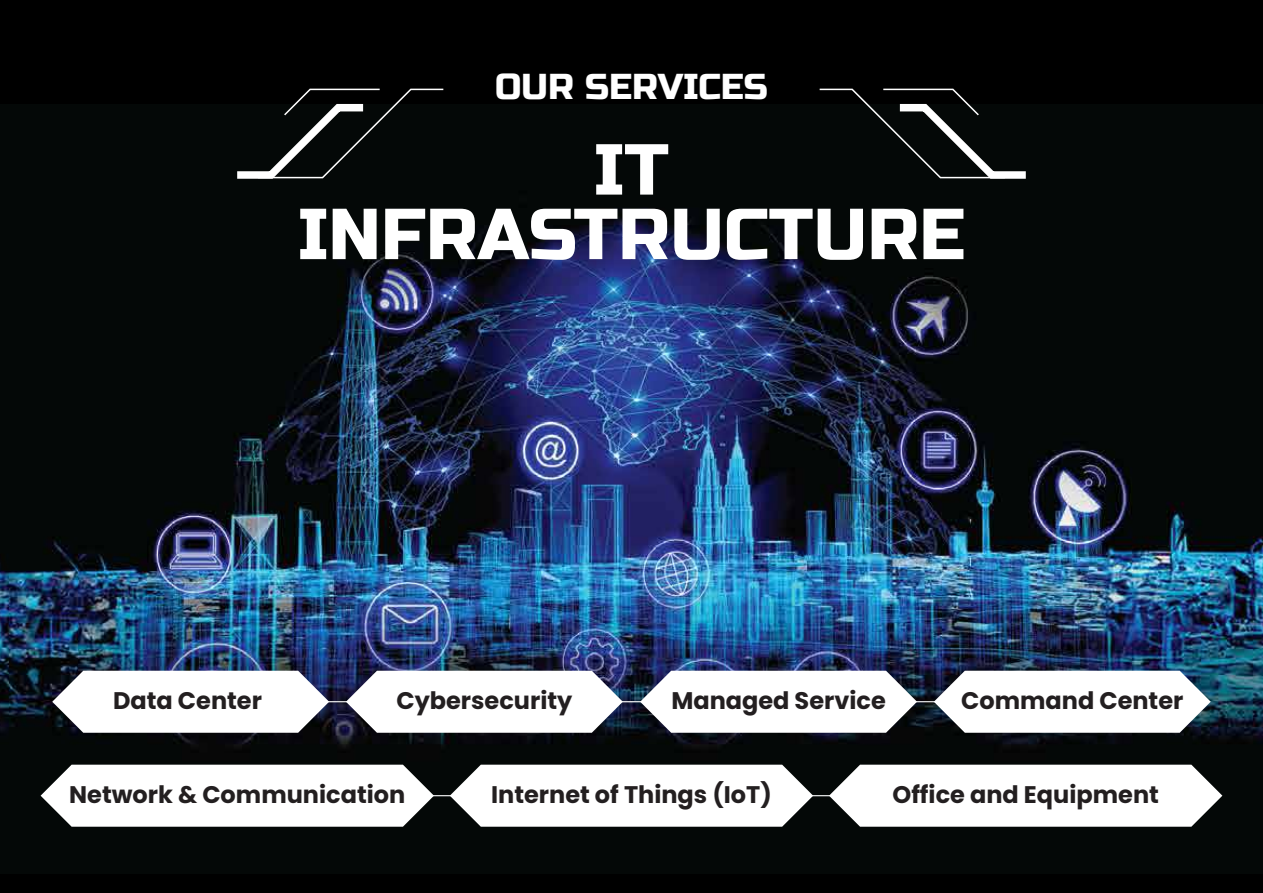
<style>
.page{position:relative;width:1263px;height:893px;background:#040807}
.page>*{position:absolute;margin:0;border:0;box-sizing:border-box;transform-origin:0 0}
.t1{font:72px/64.5px "Russo One";color:#fff;text-align:center}
.t2{font:36px "Russo One";color:#fff}
.t3{font:700 24px "Poppins";color:#231f20}
</style>
<div class="page">
<img style="left:0;top:207px;width:1263px;height:590px">
<svg style="left:450px;top:765px;width:363px;height:62px;background:#e8e9e9"></svg>
<svg style="left:41px;top:765px;width:393px;height:62px;background:#eaeaea"></svg>
<svg style="left:829px;top:765px;width:393px;height:62px;background:#eaeaea"></svg>
<hr style="left:419px;top:795px;width:46px;height:1px;background:#fff">
<hr style="left:797px;top:795px;width:47px;height:1px;background:#fff">
<hr style="left:608px;top:701px;width:47px;height:1px;background:#fff">
<svg style="left:346px;top:671px;width:277px;height:62px;background:#e4e5e9"></svg>
<svg style="left:640px;top:671px;width:277px;height:62px;background:#e3e4e5"></svg>
<hr style="left:312px;top:701px;width:47px;height:1px;background:#fff">
<hr style="left:904px;top:701px;width:47px;height:1px;background:#fff">
<svg style="left:52px;top:671px;width:277px;height:62px;background:#e3e3e6"></svg>
<svg style="left:934px;top:671px;width:277px;height:62px;background:#e3e5e7"></svg>
<svg style="left:237px;top:88px;width:207px;height:91px"></svg>
<svg style="left:819px;top:88px;width:207px;height:91px"></svg>
<h2 class="t2" style="left:495px;top:66px;width:274px">OUR SERVICES</h2>
<h1 class="t1" style="left:298px;top:139px;width:668px">IT<br>INFRASTRUCTURE</h1>
<p class="t3" style="left:113px;top:687px;width:150px">Data Center</p>
<p class="t3" style="left:396px;top:687px;width:177px">Cybersecurity</p>
<p class="t3" style="left:671px;top:687px;width:216px">Managed Service</p>
<p class="t3" style="left:961px;top:687px;width:224px">Command Center</p>
<p class="t3" style="left:69px;top:781px;width:338px">Network &amp; Communication</p>
<p class="t3" style="left:491px;top:781px;width:282px">Internet of Things (IoT)</p>
<p class="t3" style="left:892px;top:781px;width:268px">Office and Equipment</p>
</div>
